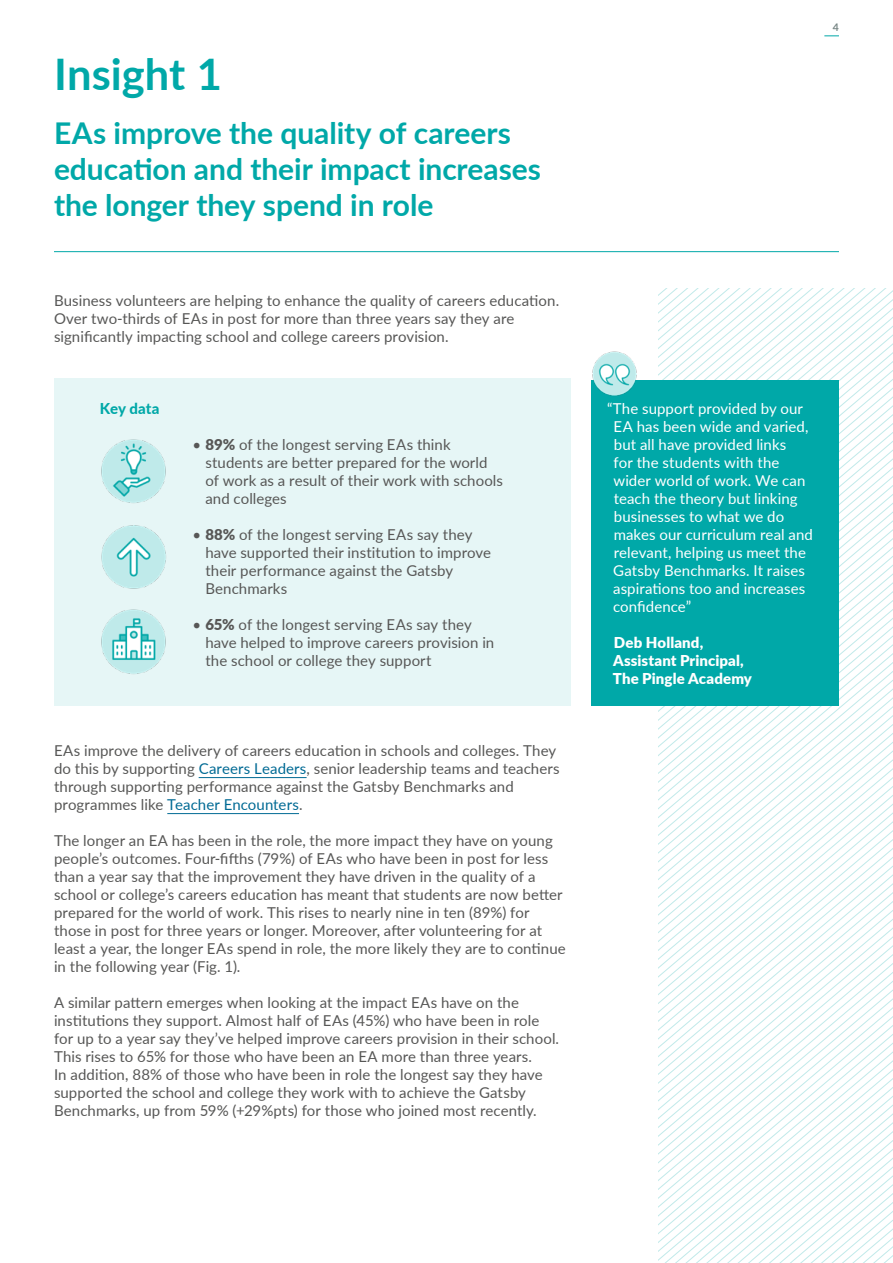
<style>
.page{position:relative;width:893px;height:1263px;background:#fff}
.page>*{position:absolute;margin:0;border:0;box-sizing:border-box;transform-origin:0 0}
.t1{font:700 43.5px "Lato";color:#00a8a8}
.t2{font:700 30px/36px "Lato";color:#00a8a8}
.t3{font:15px/18px "Lato";letter-spacing:.005em;color:#575756}
.t4{font:15px/18px "Lato";letter-spacing:.005em;color:#fff}
.t5{font:900 15px/18px "Lato";letter-spacing:.005em;color:#fff}
.t6{font:800 15px "Lato";letter-spacing:-.005em;color:#00a8a8}
.t7{font:700 10.5px "Lato";color:#788685}
.s1{font-weight:900}
.s2{color:#006a94}
</style>
<div class="page">
<svg style="left:710px;top:470px;width:181px;height:791px"></svg>
<svg style="left:719px;top:481px;width:174px;height:781px"></svg>
<svg style="left:732px;top:496px;width:161px;height:766px"></svg>
<svg style="left:737px;top:501px;width:156px;height:762px"></svg>
<svg style="left:741px;top:506px;width:152px;height:757px"></svg>
<svg style="left:745px;top:512px;width:148px;height:751px"></svg>
<svg style="left:750px;top:517px;width:143px;height:746px"></svg>
<svg style="left:754px;top:522px;width:139px;height:741px"></svg>
<svg style="left:759px;top:527px;width:134px;height:736px"></svg>
<svg style="left:763px;top:532px;width:130px;height:731px"></svg>
<svg style="left:767px;top:537px;width:126px;height:726px"></svg>
<svg style="left:772px;top:542px;width:121px;height:721px"></svg>
<svg style="left:776px;top:548px;width:117px;height:715px"></svg>
<svg style="left:780px;top:553px;width:113px;height:710px"></svg>
<svg style="left:785px;top:558px;width:108px;height:705px"></svg>
<svg style="left:789px;top:563px;width:104px;height:700px"></svg>
<svg style="left:793px;top:568px;width:100px;height:695px"></svg>
<svg style="left:798px;top:573px;width:95px;height:690px"></svg>
<svg style="left:802px;top:578px;width:91px;height:685px"></svg>
<svg style="left:807px;top:584px;width:86px;height:679px"></svg>
<svg style="left:811px;top:589px;width:82px;height:674px"></svg>
<svg style="left:815px;top:594px;width:78px;height:669px"></svg>
<svg style="left:820px;top:599px;width:73px;height:664px"></svg>
<svg style="left:824px;top:604px;width:69px;height:659px"></svg>
<svg style="left:828px;top:609px;width:65px;height:654px"></svg>
<div style="left:54px;top:378px;width:516px;height:327px;background:#e6f6f6"></div>
<div style="left:591px;top:380px;width:248px;height:325px;background:#00a8a8"></div>
<hr style="left:199px;top:777px;width:108px;height:1px;background:#006a94">
<hr style="left:167px;top:813px;width:132px;height:1px;background:#006a94">
<hr style="left:54px;top:251px;width:785px;height:1px;background:#00a8a8">
<img style="left:101px;top:439px;width:65px;height:64px">
<img style="left:101px;top:525px;width:65px;height:64px">
<img style="left:101px;top:609px;width:65px;height:65px">
<img style="left:592px;top:351px;width:45px;height:45px">
<svg style="left:824px;top:35px;width:15px;height:1px"></svg>
<h1 class="t1" style="left:54px;top:42px;width:170px">Insight 1</h1>
<h2 class="t2" style="left:54px;top:114px;width:488px">EAs improve the quality of careers education and their impact increases the longer they spend in role</h2>
<p class="t3" style="left:54px;top:291px;width:507px">Business volunteers are helping to enhance the quality of careers education.<br>Over two-thirds of EAs in post for more than three years say they are significantly impacting school and college careers provision.</p>
<p class="t6" style="left:100px;top:397px;width:61px">Key data</p>
<p class="t3" style="left:205px;top:435px;width:299px;text-indent:-13px">• <span class="s1">89%</span> of the longest serving EAs think students are better prepared for the world of work as a result of their work with schools and colleges</p>
<p class="t3" style="left:205px;top:525px;width:287px;text-indent:-13px">• <span class="s1">88%</span> of the longest serving EAs say they have supported their institution to improve their performance against the Gatsby Benchmarks</p>
<p class="t3" style="left:205px;top:615px;width:290px;text-indent:-13px">• <span class="s1">65%</span> of the longest serving EAs say they have helped to improve careers provision in the school or college they support</p>
<p class="t3" style="left:54px;top:741px;width:507px">EAs improve the delivery of careers education in schools and colleges. They do this by supporting <span class="s2">Careers Leaders</span>, senior leadership teams and teachers through supporting performance against the Gatsby Benchmarks and programmes like <span class="s2">Teacher Encounters</span>.</p>
<p class="t3" style="left:54px;top:831px;width:513px">The longer an EA has been in the role, the more impact they have on young people’s outcomes. Four-fifths (79%) of EAs who have been in post for less than a year say that the improvement they have driven in the quality of a school or college’s careers education has meant that students are now better prepared for the world of work. This rises to nearly nine in ten (89%) for those in post for three years or longer. Moreover, after volunteering for at least a year, the longer EAs spend in role, the more likely they are to continue in the following year (Fig. 1).</p>
<p class="t3" style="left:54px;top:993px;width:507px">A similar pattern emerges when looking at the impact EAs have on the institutions they support. Almost half of EAs (45%) who have been in role for up to a year say they’ve helped improve careers provision in their school.<br>This rises to 65% for those who have been an EA more than three years.<br>In addition, 88% of those who have been in role the longest say they have supported the school and college they work with to achieve the Gatsby Benchmarks, up from 59% (+29%pts) for those who joined most recently.</p>
<p class="t7" style="left:833px;top:20px;width:8px">4</p>
<p class="t4" style="left:613px;top:399px;width:201px;text-indent:-6px">“The support provided by our<br>EA has been wide and varied, but all have provided links<br>for the students with the wider world of work. We can teach the theory but linking businesses to what we do makes our curriculum real and relevant, helping us meet the<br>Gatsby Benchmarks. It raises aspirations too and increases confidence”</p>
<p class="t5" style="left:613px;top:633px;width:141px">Deb Holland,<br>Assistant Principal,<br>The Pingle Academy</p>
</div>
